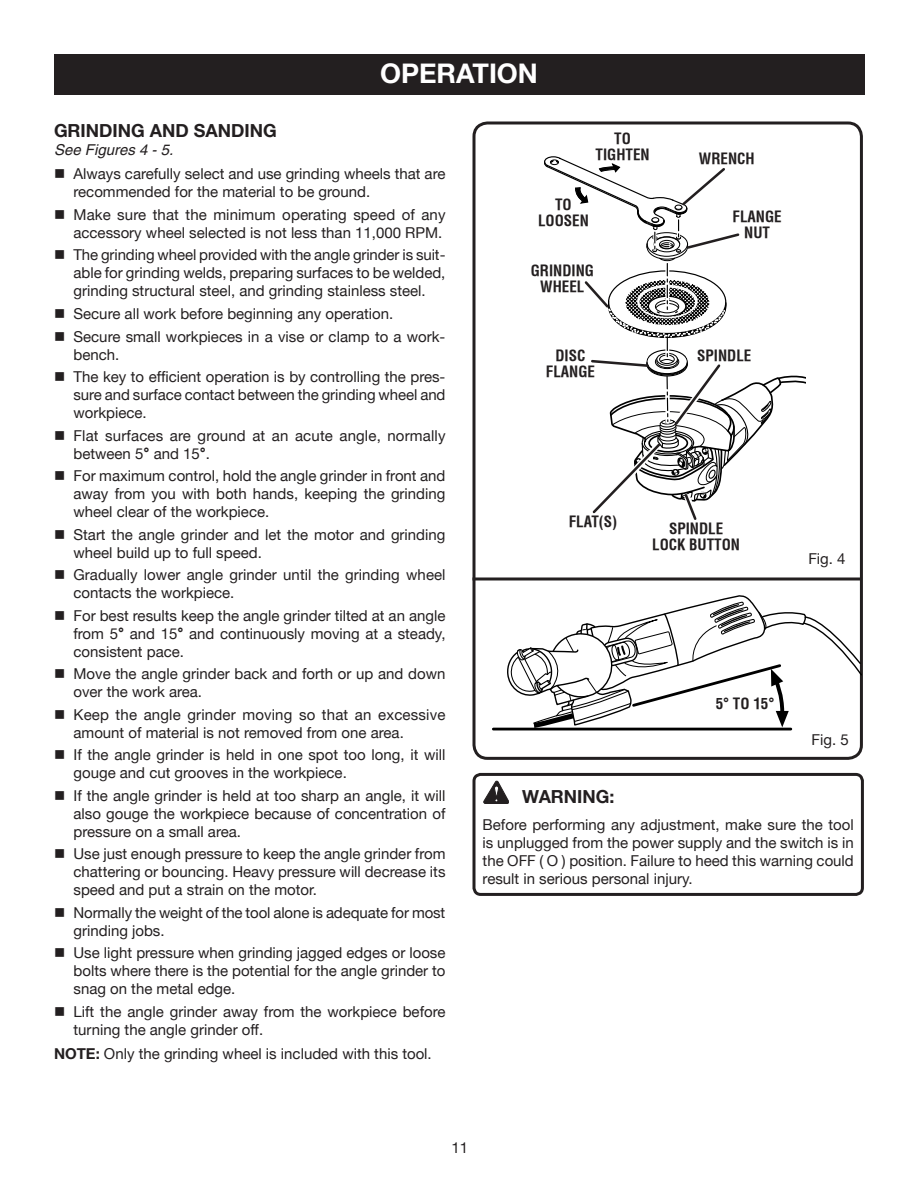
<style>
.page{position:relative;width:918px;height:1188px;background:#fff}
.page>*{position:absolute;margin:0;border:0;box-sizing:border-box;transform-origin:0 0}
.t1{font:700 27px "Helvetica Neue";color:#fff}
.t2{font:700 18px "Helvetica Neue";color:#231f20}
.t3{font:15px/18px "Helvetica Neue";color:#231f20}
.t4{font:700 condensed 15px/15.8px "Helvetica";color:#231f20;text-align:center}
.t5{font:italic 15px "Helvetica";color:#231f20}
.s1{font-family:"Helvetica";font-weight:700;font-stretch:condensed}
.s2{font-weight:700}
</style>
<div class="page">
<div style="left:54px;top:54px;width:811px;height:40px;background:#231f20"></div>
<svg style="left:472px;top:121px;width:391px;height:637px"></svg>
<svg style="left:543px;top:156px;width:263px;height:366px"></svg>
<hr style="left:493px;top:728px;width:298px;height:2px;background:#000">
<svg style="left:507px;top:594px;width:355px;height:136px"></svg>
<hr style="left:473px;top:577px;width:389px;height:3px;background:#231f20">
<svg style="left:472px;top:772px;width:392px;height:122px"></svg>
<svg style="left:484px;top:781px;width:25px;height:23px"></svg>
<h1 class="t1" style="left:380px;top:56px;width:159px">OPERATION</h1>
<p class="t2" style="left:54px;top:119px;width:224px">GRINDING AND SANDING</p>
<p class="t5" style="left:54px;top:141px;width:121px">See Figures 4 - 5.</p>
<p class="t3" style="left:74px;top:165px;width:374px;text-indent:-20px">■ Always carefully select and use grinding wheels that are recommended for the material to be ground.</p>
<p class="t3" style="left:54px;top:205px;width:393px;text-align:right">■ Make sure that the minimum operating speed of any accessory wheel selected is not less than 11,000 RPM.</p>
<p class="t3" style="left:74px;top:246px;width:374px;text-align:justify;text-indent:-19px">■ The grinding wheel provided with the angle grinder is suit&shy;able for grinding welds, preparing surfaces to be welded, grinding structural steel, and grinding stainless steel.</p>
<p class="t3" style="left:54px;top:304px;width:341px">■ Secure all work before beginning any operation.</p>
<p class="t3" style="left:74px;top:327px;width:373px;text-indent:-20px">■ Secure small workpieces in a vise or clamp to a work&shy;bench.</p>
<p class="t3" style="left:74px;top:368px;width:374px;text-align:justify;text-indent:-20px">■ The key to efficient operation is by controlling the pres&shy;sure and surface contact between the grinding wheel and workpiece.</p>
<p class="t3" style="left:74px;top:426px;width:374px;text-indent:-20px">■ Flat surfaces are ground at an acute angle, normally between 5<span class="s1">°</span> and 15<span class="s1">°</span>.</p>
<p class="t3" style="left:74px;top:467px;width:374px;text-align:justify;text-indent:-20px">■ For maximum control, hold the angle grinder in front and away from you with both hands, keeping the grinding wheel clear of the workpiece.</p>
<p class="t3" style="left:74px;top:525px;width:373px;text-indent:-20px">■ Start the angle grinder and let the motor and grinding wheel build up to full speed.</p>
<p class="t3" style="left:74px;top:566px;width:374px;text-indent:-20px">■ Gradually lower angle grinder until the grinding wheel contacts the workpiece.</p>
<p class="t3" style="left:74px;top:606px;width:374px;text-align:justify;text-indent:-20px">■ For best results keep the angle grinder tilted at an angle from 5<span class="s1">°</span> and 15<span class="s1">°</span> and continuously moving at a steady, consistent pace.</p>
<p class="t3" style="left:74px;top:665px;width:374px;text-indent:-20px">■ Move the angle grinder back and forth or up and down over the work area.</p>
<p class="t3" style="left:74px;top:705px;width:373px;text-indent:-20px">■ Keep the angle grinder moving so that an excessive amount of material is not removed from one area.</p>
<p class="t3" style="left:74px;top:746px;width:374px;text-indent:-20px">■ If the angle grinder is held in one spot too long, it will gouge and cut grooves in the workpiece.</p>
<p class="t3" style="left:74px;top:786px;width:374px;text-align:justify;text-indent:-20px">■ If the angle grinder is held at too sharp an angle, it will also gouge the workpiece because of concentration of pressure on a small area.</p>
<p class="t3" style="left:74px;top:845px;width:374px;text-align:justify;text-indent:-20px">■ Use just enough pressure to keep the angle grinder from chattering or bouncing. Heavy pressure will decrease its speed and put a strain on the motor.</p>
<p class="t3" style="left:74px;top:903px;width:373px;text-indent:-20px">■ Normally the weight of the tool alone is adequate for most grinding jobs.</p>
<p class="t3" style="left:74px;top:944px;width:374px;text-align:justify;text-indent:-20px">■ Use light pressure when grinding jagged edges or loose bolts where there is the potential for the angle grinder to snag on the metal edge.</p>
<p class="t3" style="left:74px;top:1002px;width:374px;text-indent:-20px">■ Lift the angle grinder away from the workpiece before turning the angle grinder off.</p>
<p class="t3" style="left:54px;top:1045px;width:379px"><span class="s2">NOTE:</span> Only the grinding wheel is included with this tool.</p>
<p class="t4" style="left:596px;top:131px;width:56px">TO<br>TIGHTEN</p>
<p class="t4" style="left:538px;top:197px;width:52px">TO<br>LOOSEN</p>
<p class="t4" style="left:531px;top:263px;width:65px">GRINDING<br>WHEEL</p>
<p class="t4" style="left:699px;top:151px;width:57px">WRENCH</p>
<p class="t4" style="left:733px;top:209px;width:51px">FLANGE<br>NUT</p>
<p class="t4" style="left:546px;top:348px;width:51px">DISC<br>FLANGE</p>
<p class="t4" style="left:697px;top:348px;width:56px">SPINDLE</p>
<p class="t4" style="left:569px;top:513px;width:50px">FLAT(S)</p>
<p class="t4" style="left:652px;top:521px;width:89px">SPINDLE<br>LOCK BUTTON</p>
<p class="t3" style="left:808px;top:550px;width:39px">Fig. 4</p>
<p class="t4" style="left:716px;top:695px;width:60px">5° TO 15°</p>
<p class="t3" style="left:812px;top:730px;width:39px">Fig. 5</p>
<p class="t2" style="left:522px;top:786px;width:94px">WARNING:</p>
<p class="t3" style="left:483px;top:816px;width:373px;text-align:justify">Before performing any adjustment, make sure the tool is unplugged from the power supply and the switch is in the OFF ( O ) position. Failure to heed this warning could result in serious personal injury.</p>
<p class="t3" style="left:451px;top:1139px;width:18px">11</p>
</div>
